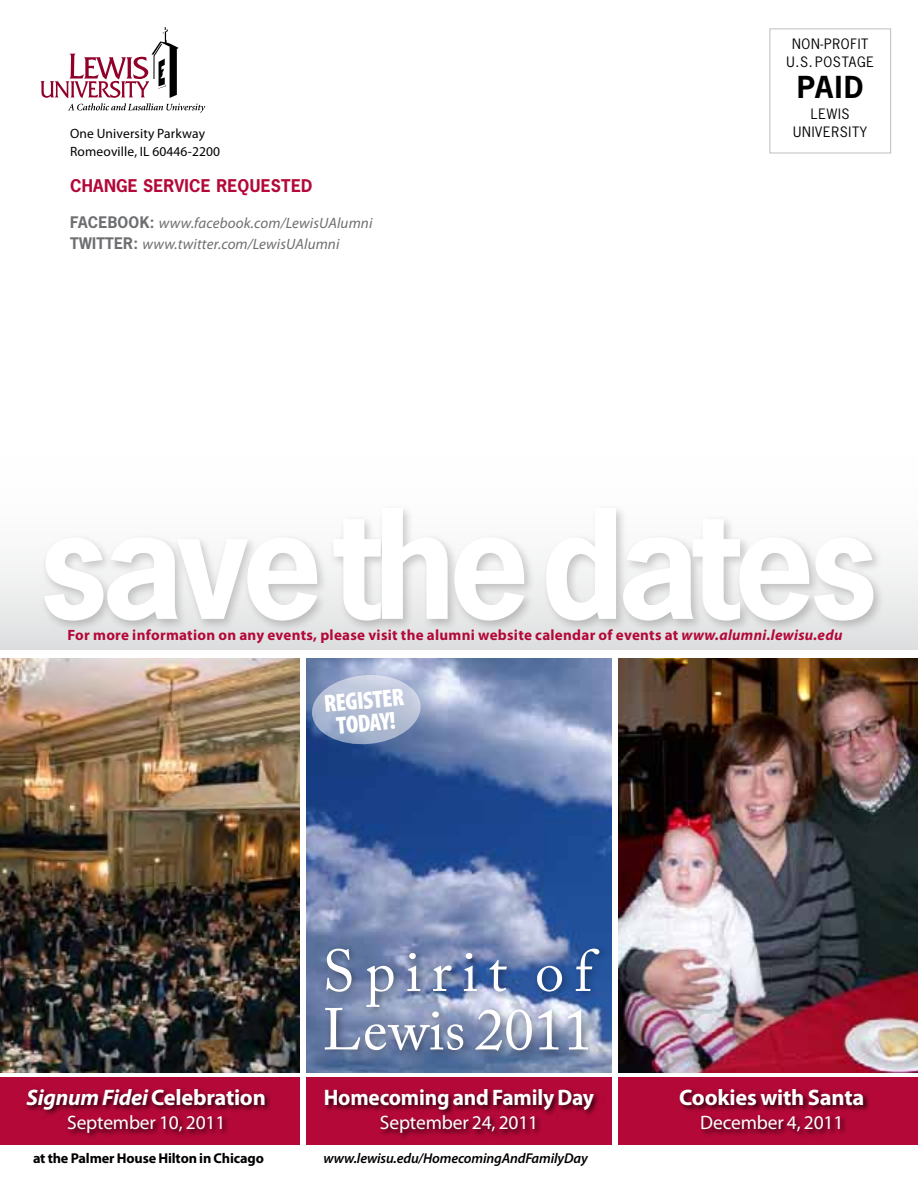
<style>
.page{position:relative;width:918px;height:1188px;background:#fff}
.page>*{position:absolute;margin:0;border:0;box-sizing:border-box;transform-origin:0 0}
.t1{font:700 142.5px "News Gothic Std";color:#fff}
.t2{font:58.5px/58.5px "Adobe Caslon Pro";letter-spacing:.03em;color:#fff}
.t3{font:700 28.5px "News Gothic Std";color:#000}
.t4{font:900 condensed 24.9px/22.5px "Myriad Pro";color:#fff;text-align:center}
.t5{font:italic 700 22.5px "Myriad Pro";letter-spacing:-.01em;color:#fff}
.t6{font:700 22.5px "Myriad Pro";letter-spacing:-.01em;color:#fff;scale:.95 1}
.t7{font:700 22.5px "Myriad Pro";letter-spacing:-.01em;color:#fff}
.t8{font:19.5px "Myriad Pro";letter-spacing:-.01em;color:#fff}
.t9{font:700 16.5px "News Gothic Std";letter-spacing:.015em;color:#b30838}
.t10{font:700 15px "Myriad Pro";letter-spacing:.02em;color:#b30838}
.t11{font:italic 15px "Myriad Pro";letter-spacing:.01em;color:#6d6e71}
.t12{font:700 15px "News Gothic Std";color:#6d6e71}
.t13{font:italic 600 14.25px "Myriad Pro";letter-spacing:-.01em;color:#000}
.t14{font:700 14.25px "Myriad Pro";letter-spacing:-.01em;color:#000}
.t15{font:13.5px/18px "Myriad Pro";letter-spacing:.01em;color:#000}
.t16{font:13.5px/18px "News Gothic Std";letter-spacing:.055em;color:#000;text-align:center}
.s1{font-family:"News Gothic Std";font-weight:700;font-style:normal}
.s2{font-style:italic}
.s3{font-style:normal}
</style>
<div class="page">
<svg style="left:40px;top:27px;width:165px;height:86px"></svg>
<div style="left:770px;top:28px;width:121px;height:125px;border:1px solid #bcbec0"></div>
<div style="left:0;top:418px;width:918px;height:232px;background:linear-gradient(to bottom,#fff,#e5e5e6)"></div>
<img style="left:0;top:659px;width:299px;height:413px">
<img style="left:306px;top:659px;width:306px;height:413px">
<img style="left:619px;top:658px;width:299px;height:414px">
<svg style="left:310px;top:673px;width:112px;height:74px;background:#9baac8"></svg>
<div style="left:40px;top:503px;width:845px;height:129px;background:#000;opacity:.2"></div>
<div style="left:0;top:1077px;width:299px;height:67px;background:#b30838"></div>
<div style="left:306px;top:1077px;width:306px;height:67px;background:#b30838"></div>
<div style="left:619px;top:1077px;width:299px;height:67px;background:#b30838"></div>
<div style="left:25px;top:1086px;width:845px;height:53px;background:#000;opacity:.75"></div>
<div style="left:320px;top:943px;width:289px;height:116px;background:#000;opacity:.4"></div>
<p class="t15" style="left:70px;top:125px;width:151px">One University Parkway<br>Romeoville, IL 60446-2200</p>
<p class="t9" style="left:70px;top:175px;width:216px">CHANGE SER VICE RE QUESTED</p>
<p class="t12" style="left:70px;top:213px;width:13px">FACE</p>
<p class="t11" style="left:108px;top:214px;width:266px"><span class="s1">BOO K:</span> www.facebook.com/LewisUAlumni</p>
<p class="t12" style="left:70px;top:234px;width:37px">TWITTER</p>
<p class="t11" style="left:133px;top:235px;width:208px"><span class="s1">:</span> www.twitter.com/LewisUAlumni</p>
<p class="t16" style="left:786px;top:34px;width:89px">NON-PROFIT<br>U.S. POSTAGE</p>
<h3 class="t3" style="left:797px;top:68px;width:65px">PAID</h3>
<p class="t16" style="left:793px;top:105px;width:75px">LEWIS<br>UNIVERSITY</p>
<h1 class="t1" style="left:39px;top:471px;width:841px">save the dates</h1>
<p class="t10" style="left:68px;top:625px;width:777px">For more information on any events, please visit the alumni website calendar of events at <span class="s2">www.alumni.lewisu.edu</span></p>
<h3 class="t4" style="left:323px;top:692px;width:82px;rotate:-5deg">REGISTER<br>TODAY!</h3>
<h3 class="t5" style="left:27px;top:1083px;width:241px">Signum Fidei <span class="s3">Celebration</span></h3>
<h3 class="t8" style="left:67px;top:1110px;width:160px">September 10, 2011</h3>
<h2 class="t2" style="left:322px;top:941px;width:272px">Spirit of<br>Lewis 2011</h2>
<h3 class="t6" style="left:324px;top:1083px;width:286px">Homecoming and Family Day</h3>
<h3 class="t8" style="left:380px;top:1110px;width:160px">September 24, 2011</h3>
<p class="t14" style="left:33px;top:1149px;width:232px">at the Palmer House Hilton in Chicago</p>
<p class="t13" style="left:324px;top:1149px;width:266px">www.lewisu.edu/HomecomingAndFamilyDay</p>
<h3 class="t7" style="left:679px;top:1083px;width:187px">Cookies with Santa</h3>
<h3 class="t8" style="left:700px;top:1110px;width:145px">December 4, 2011</h3>
</div>
